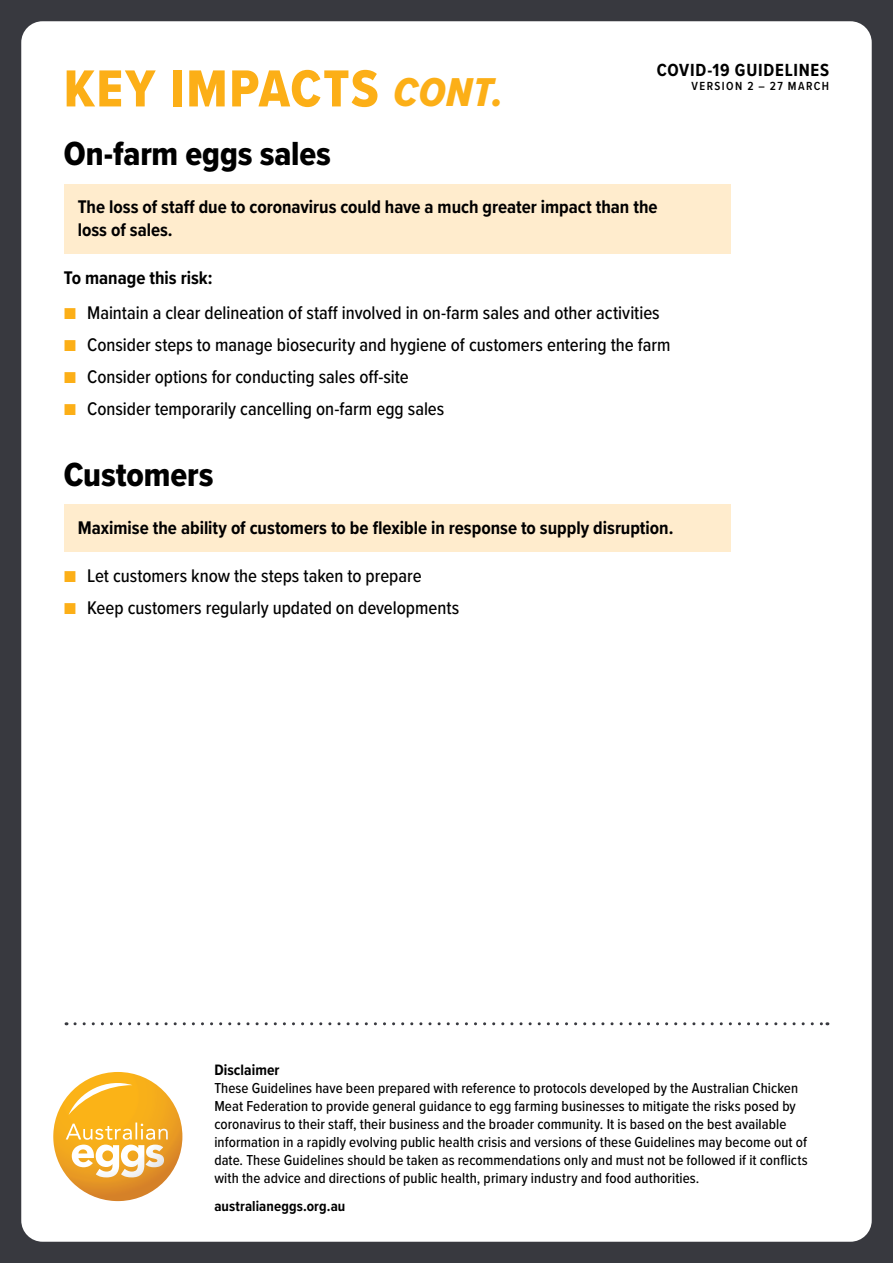
<style>
.page{position:relative;width:893px;height:1263px;background:#38393f}
.page>*{position:absolute;margin:0;border:0;box-sizing:border-box;transform-origin:0 0}
.t1{font:54px "Proxima Nova Cond Extrabld";letter-spacing:.03em;color:#fcaf17}
.t2{font:34.65px "Proxima Nova Cond Extrabld";color:#000}
.t3{font:500 18.9px "Proxima Nova Cond";color:#000}
.t4{font:700 18.9px/22.8px "Proxima Nova Cond";color:#000}
.t5{font:700 18.15px "Proxima Nova Cond";letter-spacing:.045em;color:#000}
.t6{font:700 15.6px "Proxima Nova Cond";letter-spacing:.005em;color:#000}
.t7{font:500 15px/18px "Proxima Nova Cond";letter-spacing:.005em;color:#000}
.t8{font:700 15px "Proxima Nova Cond";letter-spacing:.005em;color:#000}
.t9{font:600 12.15px "Proxima Nova Cond";letter-spacing:.115em;color:#000}
.s1{font-family:"Proxima Nova Cond Extrabld It";font-size:41.85px}
.s2{color:#fcaf17}
</style>
<div class="page">
<div style="left:21px;top:21px;width:851px;height:1221px;background:#fff;border-radius:21px"></div>
<div style="left:64px;top:184px;width:666px;height:70px;background:#ffeccd"></div>
<div style="left:64px;top:505px;width:666px;height:47px;background:#ffeccd"></div>
<svg style="left:53px;top:1072px;width:129px;height:129px"></svg>
<svg style="left:75px;top:1022px;width:753px;height:3px"></svg>
<p class="t5" style="left:657px;top:57px;width:174px">COVID-19 GUIDELINES</p>
<p class="t9" style="left:691px;top:77px;width:139px">VERSION 2 – 27 MARCH</p>
<h1 class="t1" style="left:64px;top:49px;width:441px">KEY IMPACTS <span class="s1">CONT.</span></h1>
<h2 class="t2" style="left:64px;top:128px;width:269px">On-farm eggs sales</h2>
<p class="t4" style="left:78px;top:195px;width:581px">The loss of staff due to coronavirus could have a much greater impact than the loss of sales.</p>
<p class="t4" style="left:64px;top:266px;width:150px">To manage this risk:</p>
<p class="t3" style="left:64px;top:299px;width:597px"><span class="s2">■</span> Maintain a clear delineation of staff involved in on-farm sales and other activities</p>
<p class="t3" style="left:64px;top:331px;width:608px"><span class="s2">■</span> Consider steps to manage biosecurity and hygiene of customers entering the farm</p>
<p class="t3" style="left:64px;top:363px;width:346px"><span class="s2">■</span> Consider options for conducting sales off-site</p>
<p class="t3" style="left:64px;top:395px;width:382px"><span class="s2">■</span> Consider temporarily cancelling on-farm egg sales</p>
<h2 class="t2" style="left:64px;top:448px;width:151px">Customers</h2>
<p class="t4" style="left:78px;top:516px;width:597px">Maximise the ability of customers to be flexible in response to supply disruption.</p>
<p class="t3" style="left:64px;top:562px;width:359px"><span class="s2">■</span> Let customers know the steps taken to prepare</p>
<p class="t3" style="left:64px;top:594px;width:397px"><span class="s2">■</span> Keep customers regularly updated on developments</p>
<p class="t6" style="left:214px;top:1058px;width:67px">Disclaimer</p>
<p class="t7" style="left:214px;top:1078px;width:595px">These Guidelines have been prepared with reference to protocols developed by the Australian Chicken Meat Federation to provide general guidance to egg farming businesses to mitigate the risks posed by coronavirus to their staff, their business and the broader community. It is based on the best available information in a rapidly evolving public health crisis and versions of these Guidelines may become out of date. These Guidelines should be taken as recommendations only and must not be followed if it conflicts with the advice and directions of public health, primary industry and food authorities.</p>
<p class="t8" style="left:214px;top:1194px;width:133px">australianeggs.org.au</p>
</div>
